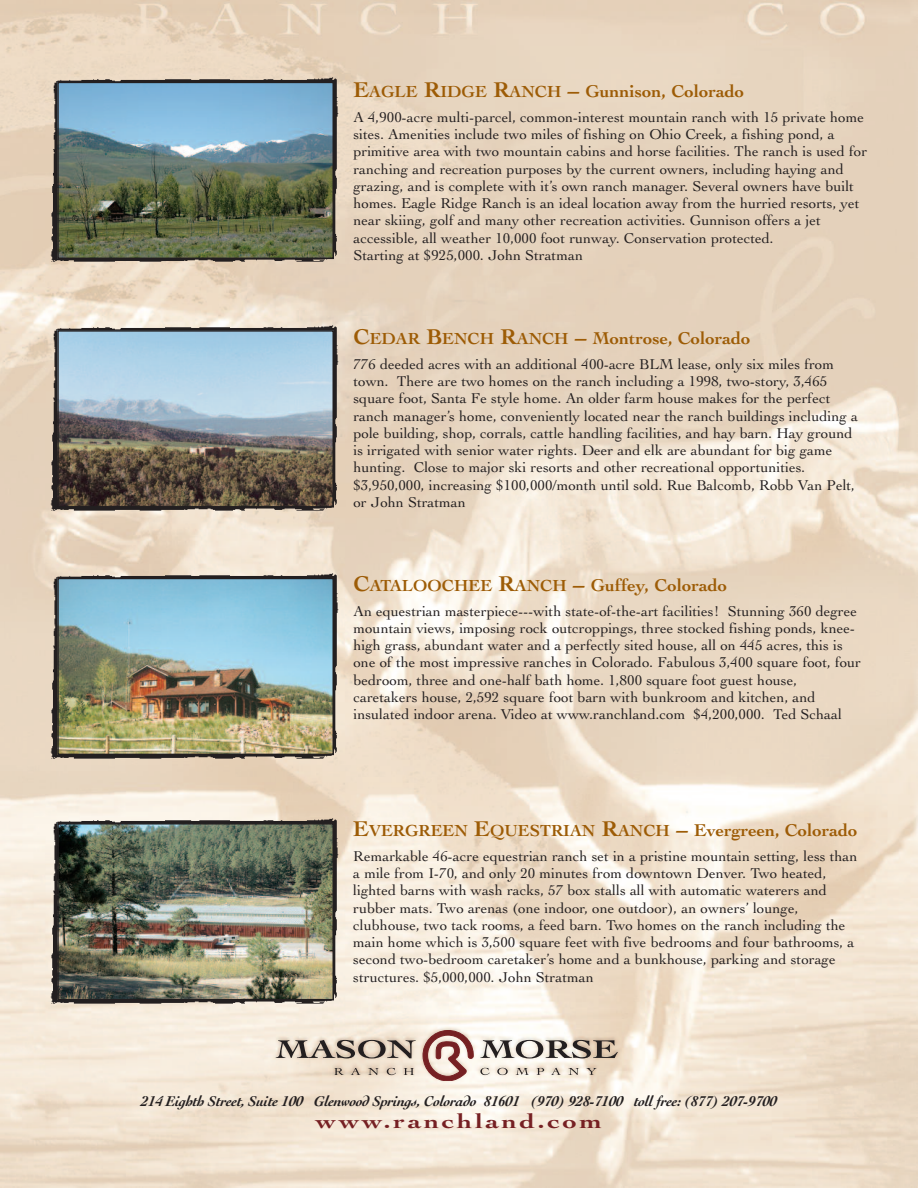
<style>
.page{position:relative;width:918px;height:1188px;background:#fff}
.page>*{position:absolute;margin:0;border:0;box-sizing:border-box;transform-origin:0 0}
.t1{font:700 21px "Cochin";letter-spacing:.105em;color:#762023;scale:1.3 1}
.t2{font:700 18px "Cochin";color:#9d5c06}
.t3{font:700 16.8px "Cochin";color:#9d5c06}
.t4{font:15px/17.2px "Cochin";color:#231f20}
.t5{font:italic 700 15px "Cochin";letter-spacing:-.025em;color:#231f20}
.s1{font-size:22.5px}
.s2{font-size:16.8px}
.s3{font-size:18px}
</style>
<div class="page">
<img style="left:0;top:0;width:918px;height:1188px">
<img style="left:48px;top:74px;width:305px;height:196px">
<img style="left:60px;top:85px;width:271px;height:171px">
<div style="left:57px;top:82px;width:277px;height:177px;border:2px solid #231f20"></div>
<img style="left:48px;top:322px;width:305px;height:196px">
<img style="left:60px;top:333px;width:271px;height:172px">
<div style="left:57px;top:330px;width:277px;height:178px;border:2px solid #231f20"></div>
<img style="left:48px;top:570px;width:305px;height:196px">
<img style="left:60px;top:581px;width:271px;height:171px">
<div style="left:57px;top:578px;width:277px;height:177px;border:2px solid #231f20"></div>
<img style="left:48px;top:815px;width:305px;height:196px">
<img style="left:60px;top:826px;width:271px;height:171px">
<div style="left:57px;top:823px;width:277px;height:177px;border:2px solid #231f20"></div>
<svg style="left:368px;top:1068px;width:11px;height:7px"></svg>
<svg style="left:387px;top:1068px;width:9px;height:7px"></svg>
<svg style="left:404px;top:1068px;width:10px;height:7px"></svg>
<svg style="left:480px;top:1068px;width:10px;height:7px"></svg>
<svg style="left:515px;top:1068px;width:14px;height:7px"></svg>
<svg style="left:568px;top:1068px;width:11px;height:7px"></svg>
<svg style="left:586px;top:1068px;width:11px;height:7px"></svg>
<svg style="left:334px;top:1068px;width:10px;height:7px"></svg>
<svg style="left:351px;top:1068px;width:10px;height:7px"></svg>
<svg style="left:497px;top:1068px;width:11px;height:7px"></svg>
<svg style="left:536px;top:1068px;width:8px;height:7px"></svg>
<svg style="left:551px;top:1068px;width:10px;height:7px"></svg>
<svg style="left:276px;top:1040px;width:140px;height:18px;background:#a79b8f"></svg>
<svg style="left:480px;top:1040px;width:138px;height:18px;background:#a39b93"></svg>
<svg style="left:422px;top:1030px;width:51px;height:51px;background:#c19a94"></svg>
<p class="t2" style="left:353px;top:81px;width:392px"><span class="s1">E</span><span class="s2">AGLE</span> <span class="s1">R</span><span class="s2">IDGE</span> <span class="s1">R</span><span class="s2">ANCH</span> <span class="s1">–</span> Gunnison, Colorado</p>
<p class="t4" style="left:353px;top:108px;width:515px">A 4,900-acre multi-parcel, common-interest mountain ranch with 15 private home sites. Amenities include two miles of fishing on Ohio Creek, a fishing pond, a primitive area with two mountain cabins and horse facilities. The ranch is used for ranching and recreation purposes by the current owners, including haying and grazing, and is complete with it’s own ranch manager. Several owners have built homes. Eagle Ridge Ranch is an ideal location away from the hurried resorts, yet near skiing, golf and many other recreation activities. Gunnison offers a jet accessible, all weather 10,000 foot runway. Conservation protected.<br>Starting at $925,000. John Stratman</p>
<p class="t2" style="left:353px;top:328px;width:399px"><span class="s1">C</span><span class="s2">EDAR</span> <span class="s1">B</span><span class="s2">ENCH</span> <span class="s1">R</span><span class="s2">ANCH</span> <span class="s1">–</span> Montrose, Colorado</p>
<p class="t4" style="left:353px;top:355px;width:506px">776 deeded acres with an additional 400-acre BLM lease, only six miles from town. There are two homes on the ranch including a 1998, two-story, 3,465 square foot, Santa Fe style home. An older farm house makes for the perfect ranch manager’s home, conveniently located near the ranch buildings including a pole building, shop, corrals, cattle handling facilities, and hay barn. Hay ground is irrigated with senior water rights. Deer and elk are abundant for big game hunting. Close to major ski resorts and other recreational opportunities. $3,950,000, increasing $100,000/month until sold. Rue Balcomb, Robb Van Pelt, or John Stratman</p>
<p class="t2" style="left:353px;top:574px;width:375px"><span class="s1">C</span><span class="s2">ATALOOCHEE</span> <span class="s1">R</span><span class="s2">ANCH</span> <span class="s1">–</span> Guffey, Colorado</p>
<p class="t4" style="left:353px;top:602px;width:509px">An equestrian masterpiece---with state-of-the-art facilities! Stunning 360 degree mountain views, imposing rock outcroppings, three stocked fishing ponds, knee&shy;high grass, abundant water and a perfectly sited house, all on 445 acres, this is one of the most impressive ranches in Colorado. Fabulous 3,400 square foot, four bedroom, three and one-half bath home. 1,800 square foot guest house, caretakers house, 2,592 square foot barn with bunkroom and kitchen, and insulated indoor arena. Video at www.ranchland.com $4,200,000. Ted Schaal</p>
<p class="t3" style="left:353px;top:821px;width:506px"><span class="s1">E</span>VERGREEN <span class="s1">E</span>QUESTRIAN <span class="s1">R</span>ANCH <span class="s1">–</span> <span class="s3">Evergreen, Colorado</span></p>
<p class="t4" style="left:353px;top:847px;width:506px">Remarkable 46-acre equestrian ranch set in a pristine mountain setting, less than a mile from I-70, and only 20 minutes from downtown Denver. Two heated, lighted barns with wash racks, 57 box stalls all with automatic waterers and rubber mats. Two arenas (one indoor, one outdoor), an owners’ lounge, clubhouse, two tack rooms, a feed barn. Two homes on the ranch including the main home which is 3,500 square feet with five bedrooms and four bathrooms, a second two-bedroom caretaker’s home and a bunkhouse, parking and storage structures. $5,000,000. John Stratman</p>
<p class="t5" style="left:141px;top:1092px;width:638px">214 Eighth Street, Suite 100 Glenwood Springs, Colorado 81601 (970) 928-7100 toll free: (877) 207-9700</p>
<h1 class="t1" style="left:316px;top:1109px;width:222px">www.ranchland.com</h1>
</div>
